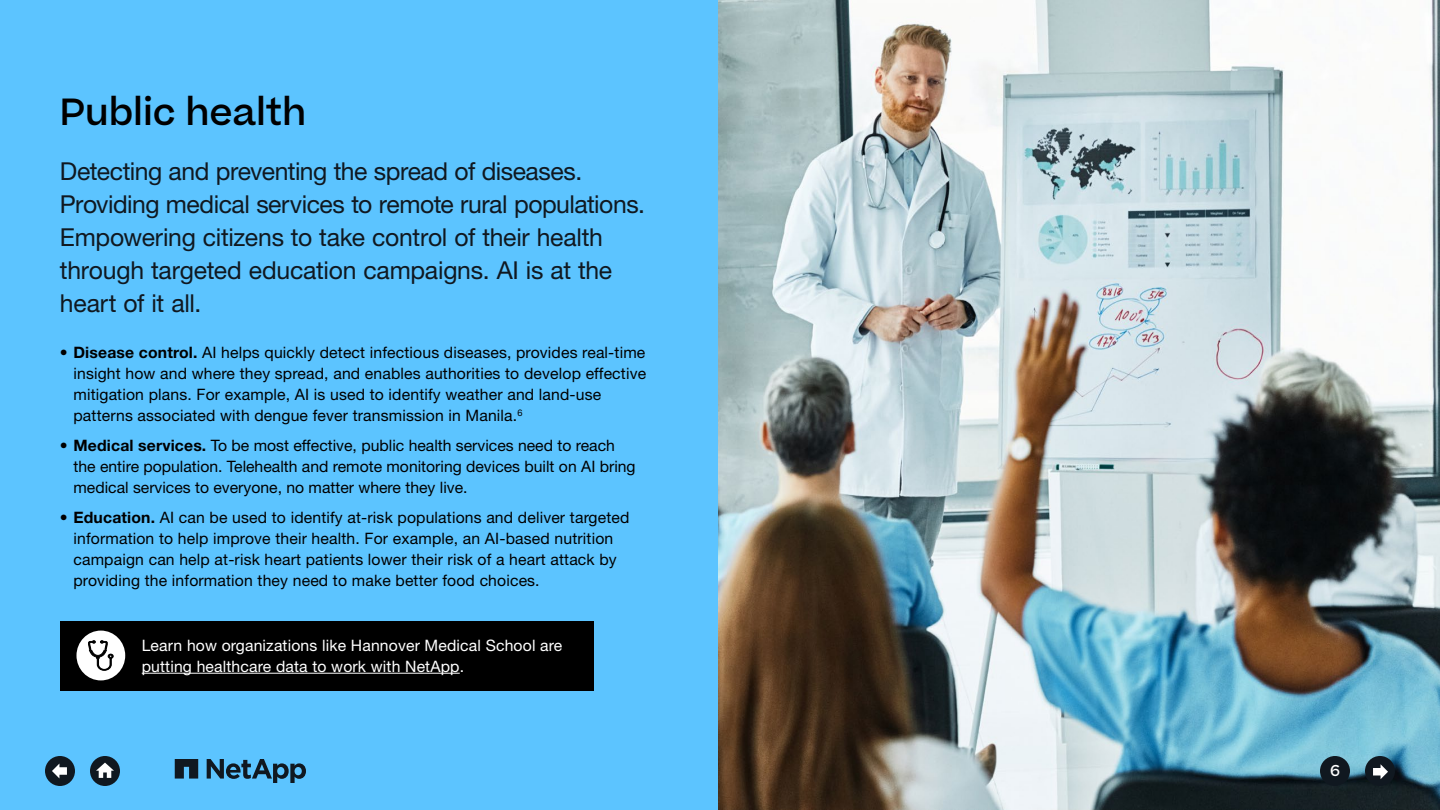
<style>
.page{position:relative;width:1440px;height:810px;background:#fff}
.page>*{position:absolute;margin:0;border:0;box-sizing:border-box;transform-origin:0 0}
.t1{font:500 36px "Beatrice";letter-spacing:-.005em;color:#000}
.t2{font:24.75px/33px "Helvetica Neue LT Std";letter-spacing:-.015em;color:#101820}
.t3{font:15.75px/21px "Helvetica Neue LT Std";letter-spacing:.01em;color:#000}
.t4{font:15.75px/21px "Helvetica Neue LT Std";letter-spacing:.01em;color:#fff}
.t5{font:500 15px "Beatrice";color:#fff}
.s1{font-weight:700}
</style>
<div class="page">
<div style="left:0;top:0;width:720px;height:810px;background:#5cc4ff"></div>
<img style="left:719px;top:0;width:721px;height:810px">
<div style="left:60px;top:621px;width:534px;height:69px;background:#000"></div>
<hr style="left:142px;top:673px;width:318px;height:1px;background:#fff">
<div style="left:76px;top:631px;width:49px;height:49px;background:#fff;border-radius:50%"></div>
<svg style="left:88px;top:641px;width:25px;height:30px"></svg>
<svg style="left:207px;top:759px;width:99px;height:24px"></svg>
<svg style="left:175px;top:759px;width:23px;height:20px"></svg>
<div style="left:1320px;top:756px;width:30px;height:30px;background:#101820;border-radius:50%"></div>
<div style="left:90px;top:756px;width:30px;height:30px;background:#101820;border-radius:50%"></div>
<svg style="left:96px;top:763px;width:18px;height:15px"></svg>
<div style="left:1365px;top:756px;width:30px;height:30px;background:#101820;border-radius:50%"></div>
<svg style="left:1373px;top:764px;width:15px;height:15px"></svg>
<div style="left:45px;top:756px;width:30px;height:30px;background:#101820;border-radius:50%"></div>
<svg style="left:52px;top:764px;width:15px;height:14px"></svg>
<h1 class="t1" style="left:60px;top:88px;width:248px">Public health</h1>
<h2 class="t2" style="left:60px;top:154px;width:587px">Detecting and preventing the spread of diseases.<br>Providing medical services to remote rural populations.<br>Empowering citizens to take control of their health through targeted education campaigns. AI is at the heart of it all.</h2>
<p class="t3" style="left:73px;top:342px;width:574px;text-indent:-13px"><span class="s1">• Disease control.</span> AI helps quickly detect infectious diseases, provides real-time insight how and where they spread, and enables authorities to develop effective mitigation plans. For example, AI is used to identify weather and land-use patterns associated with dengue fever transmission in Manila.<sup>6</sup></p>
<p class="t3" style="left:73px;top:435px;width:564px;text-indent:-13px"><span class="s1">• Medical services.</span> To be most effective, public health services need to reach the entire population. Telehealth and remote monitoring devices built on AI bring medical services to everyone, no matter where they live.</p>
<p class="t3" style="left:73px;top:507px;width:558px;text-indent:-13px"><span class="s1">• Education.</span> AI can be used to identify at-risk populations and deliver targeted information to help improve their health. For example, an AI-based nutrition campaign can help at-risk heart patients lower their risk of a heart attack by providing the information they need to make better food choices.</p>
<p class="t4" style="left:142px;top:634px;width:422px">Learn how organizations like Hannover Medical School are putting healthcare data to work with NetApp.</p>
<p class="t5" style="left:1330px;top:761px;width:11px">6</p>
</div>
